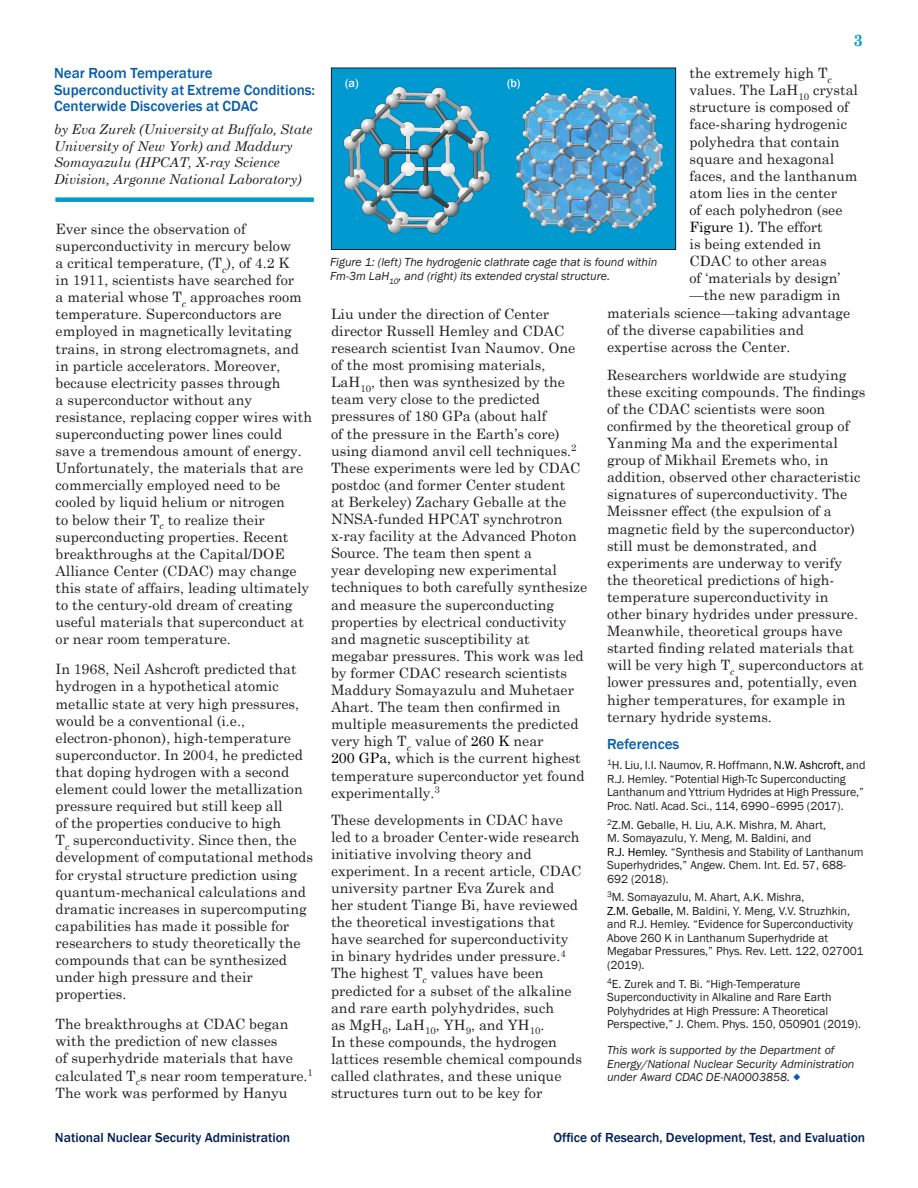
<style>
.page{position:relative;width:918px;height:1188px;background:#fff}
.page>*{position:absolute;margin:0;border:0;box-sizing:border-box;transform-origin:0 0}
.t1{font:700 16.5px "Century Schoolbook";color:#009ad0}
.Subheading{font:500 15px/16.5px "Franklin Gothic";color:#075dac}
.Body_Text{font:14.25px/17.1px "Century Schoolbook";color:#231f20}
.Body_Text-2{font:14.25px "Century Schoolbook";color:#000}
.Message_from_the_ADA{font:italic 13.5px/16.5px "Century Schoolbook";color:#231f20}
.t2{font:500 13.5px "Franklin Gothic";color:#001f56}
.Captions{font:12px/13.5px "Franklin Gothic";color:#231f20}
.Body_Text-3{font:italic 12px/13.5px "Franklin Gothic";color:#231f20}
.Captions-2{font:italic 12px/13.5px "Franklin Gothic";color:#231f20}
.Subheading_Text{font:500 12px "Franklin Gothic";color:#fff}
.s1{color:#231f20}
.s2{color:#000}
</style>
<div class="page">
<div style="left:55px;top:197px;width:259px;height:5px;background:#009ad0"></div>
<div style="left:331px;top:68px;width:345px;height:182px;background:#009ad0"></div>
<div style="left:331px;top:68px;width:345px;height:182px;border:1px solid #231f20"></div>
<img style="left:343px;top:86px;width:148px;height:148px">
<img style="left:516px;top:87px;width:148px;height:148px">
<p class="Subheading" style="left:54px;top:65px;width:263px">Near Room Temperature<br>Superconductivity at Extreme Conditions:<br>Centerwide Discoveries at CDAC</p>
<p class="Message_from_the_ADA" style="left:54px;top:121px;width:260px">by Eva Zurek (University at Buffalo, State University of New York) and Maddury Somayazulu (HPCAT, X-ray Science Division, Argonne National Laboratory)</p>
<p class="Body_Text" style="left:56px;top:219px;width:258px">Ever since the observation of superconductivity in mercury below<br>a critical temperature, (T<sub>c</sub>), of 4.2 K<br>in 1911, scientists have searched for<br>a material whose T<sub>c</sub> approaches room temperature. Superconductors are employed in magnetically levitating trains, in strong electromagnets, and in particle accelerators. Moreover, because electricity passes through<br>a superconductor without any resistance, replacing copper wires with superconducting power lines could save a tremendous amount of energy.<br>Unfortunately, the materials that are commercially employed need to be cooled by liquid helium or nitrogen<br>to below their T<sub>c</sub> to realize their superconducting properties. Recent breakthroughs at the Capital/DOE Alliance Center (CDAC) may change this state of affairs, leading ultimately to the century-old dream of creating useful materials that superconduct at or near room temperature.</p>
<p class="Body_Text" style="left:56px;top:659px;width:259px">In 1968, Neil Ashcroft predicted that hydrogen in a hypothetical atomic metallic state at very high pressures, would be a conventional (i.e., electron-phonon), high-temperature superconductor. In 2004, he predicted that doping hydrogen with a second element could lower the metallization pressure required but still keep all<br>of the properties conducive to high<br>T<sub>c</sub> superconductivity. Since then, the development of computational methods for crystal structure prediction using quantum-mechanical calculations and dramatic increases in supercomputing capabilities has made it possible for researchers to study theoretically the compounds that can be synthesized under high pressure and their properties.</p>
<p class="Body_Text" style="left:56px;top:1014px;width:259px">The breakthroughs at CDAC began with the prediction of new classes<br>of superhydride materials that have calculated T<sub>c</sub>s near room temperature.<sup>1<br></sup>The work was performed by Hanyu</p>
<p class="t1" style="left:854px;top:28px;width:11px">3</p>
<p class="Body_Text" style="left:690px;top:63px;width:144px">the extremely high T<sub>c</sub></p>
<p class="Body_Text" style="left:690px;top:80px;width:170px">values. The LaH<sub>10</sub> crystal</p>
<p class="Body_Text" style="left:690px;top:97px;width:161px">structure is composed of</p>
<p class="Body_Text" style="left:690px;top:115px;width:159px">face-sharing hydrogenic</p>
<p class="Body_Text" style="left:690px;top:132px;width:152px">polyhedra that contain</p>
<p class="Body_Text" style="left:690px;top:149px;width:146px">square and hexagonal</p>
<p class="Body_Text" style="left:690px;top:166px;width:170px">faces, and the lanthanum</p>
<p class="Body_Text" style="left:690px;top:183px;width:149px">atom lies in the center</p>
<p class="Body_Text" style="left:690px;top:200px;width:155px">of each polyhedron (see</p>
<p class="Body_Text-2" style="left:690px;top:215px;width:135px">Figure 1). <span class="s1">The effort</span></p>
<p class="Body_Text" style="left:690px;top:234px;width:133px">is being extended in</p>
<p class="Body_Text" style="left:690px;top:251px;width:139px">CDAC to other areas</p>
<p class="Body_Text" style="left:690px;top:268px;width:152px">of ‘materials by design’</p>
<p class="Body_Text" style="left:690px;top:286px;width:152px">—the new paradigm in</p>
<p class="Body_Text" style="left:607px;top:303px;width:245px">materials science—taking advantage</p>
<p class="Body_Text" style="left:607px;top:320px;width:198px">of the diverse capabilities and</p>
<p class="Body_Text" style="left:607px;top:337px;width:185px">expertise across the Center.</p>
<p class="Body_Text" style="left:607px;top:365px;width:260px">Researchers worldwide are studying these exciting compounds. The findings of the CDAC scientists were soon confirmed by the theoretical group of Yanming Ma and the experimental group of Mikhail Eremets who, in addition, observed other characteristic signatures of superconductivity. The Meissner effect (the expulsion of a magnetic field by the superconductor) still must be demonstrated, and experiments are underway to verify the theoretical predictions of high&shy;temperature superconductivity in other binary hydrides under pressure.<br>Meanwhile, theoretical groups have started finding related materials that will be very high T<sub>c</sub> superconductors at lower pressures and, potentially, even higher temperatures, for example in ternary hydride systems.</p>
<p class="Subheading" style="left:607px;top:736px;width:74px">References</p>
<p class="Captions" style="left:607px;top:759px;width:260px"><sup>1</sup>H. Liu, I.I. Naumov, R. Hoffmann, <span class="s2">N.W. Ashcroft,</span> and R.J. Hemley. “Potential High-Tc Superconducting Lanthanum and Yttrium Hydrides at High Pressure,” Proc. Natl. Acad. Sci., 114, 6990–6995 (2017).</p>
<p class="Captions" style="left:607px;top:818px;width:258px"><sup>2</sup>Z.M. Geballe, H. Liu, A.K. Mishra, M. Ahart,<br>M. Somayazulu, Y. Meng, M. Baldini, and<br><span class="s2">R.J. Hemley.</span> “Synthesis and Stability of Lanthanum Superhydrides,” Angew. Chem. Int. Ed. 57, 688- 692 (2018).</p>
<p class="Captions" style="left:607px;top:891px;width:258px"><sup>3</sup>M. Somayazulu, M. Ahart, A.K. Mishra,<br><span class="s2">Z.M. Geballe,</span> M. Baldini, Y. Meng, V.V. Struzhkin, and R.J. Hemley. “Evidence for Superconductivity Above 260 K in Lanthanum Superhydride at Megabar Pressures,” Phys. Rev. Lett. 122, 027001 (2019).</p>
<p class="Captions" style="left:607px;top:977px;width:256px"><sup>4</sup>E. Zurek and T. Bi. “High-Temperature Superconductivity in Alkaline and Rare Earth Polyhydrides at High Pressure: A Theoretical Perspective,” J. Chem. Phys. 150, 050901 (2019).</p>
<p class="Body_Text-3" style="left:607px;top:1044px;width:249px">This work is supported by the Department of<br>Energy/National Nuclear Security Administration under Award CDAC DE-NA0003858.</p>
<p class="Subheading_Text" style="left:345px;top:75px;width:15px">(a)</p>
<p class="Subheading_Text" style="left:507px;top:76px;width:15px">(b)</p>
<p class="Captions-2" style="left:330px;top:256px;width:329px">Figure 1: (left) The hydrogenic clathrate cage that is found within<br>Fm-3m LaH<sub>10</sub>, and (right) its extended crystal structure.</p>
<p class="Body_Text" style="left:331px;top:304px;width:258px">Liu under the direction of Center director Russell Hemley and CDAC research scientist Ivan Naumov. One of the most promising materials, LaH<sub>10</sub>, then was synthesized by the team very close to the predicted pressures of 180 GPa (about half<br>of the pressure in the Earth’s core) using diamond anvil cell techniques.<sup>2<br></sup>These experiments were led by CDAC postdoc (and former Center student<br>at Berkeley) Zachary Geballe at the NNSA-funded HPCAT synchrotron x-ray facility at the Advanced Photon Source. The team then spent a<br>year developing new experimental techniques to both carefully synthesize and measure the superconducting properties by electrical conductivity and magnetic susceptibility at megabar pressures. This work was led by former CDAC research scientists Maddury Somayazulu and Muhetaer Ahart. The team then confirmed in multiple measurements the predicted very high T<sub>c</sub> value of <span class="s2">260 K</span> near<br><span class="s2">200 GPa,</span> which is the current highest temperature superconductor yet found experimentally.<sup>3</sup></p>
<p class="Body_Text" style="left:331px;top:810px;width:252px">These developments in CDAC have led to a broader Center-wide research initiative involving theory and experiment. In a recent article, CDAC university partner Eva Zurek and<br>her student Tiange Bi, have reviewed the theoretical investigations that have searched for superconductivity in binary hydrides under pressure.<sup>4<br></sup>The highest T<sub>c</sub> values have been predicted for a subset of the alkaline and rare earth polyhydrides, such<br>as MgH<sub>6</sub>, LaH<sub>10</sub>, YH<sub>9</sub>, and YH<sub>10</sub>.<br>In these compounds, the hydrogen lattices resemble chemical compounds called clathrates, and these unique structures turn out to be key for</p>
<p class="t2" style="left:55px;top:1129px;width:237px">National Nuclear Security Administration</p>
<p class="t2" style="left:553px;top:1129px;width:313px">Office of Research, Development, Test, and Evaluation</p>
</div>
